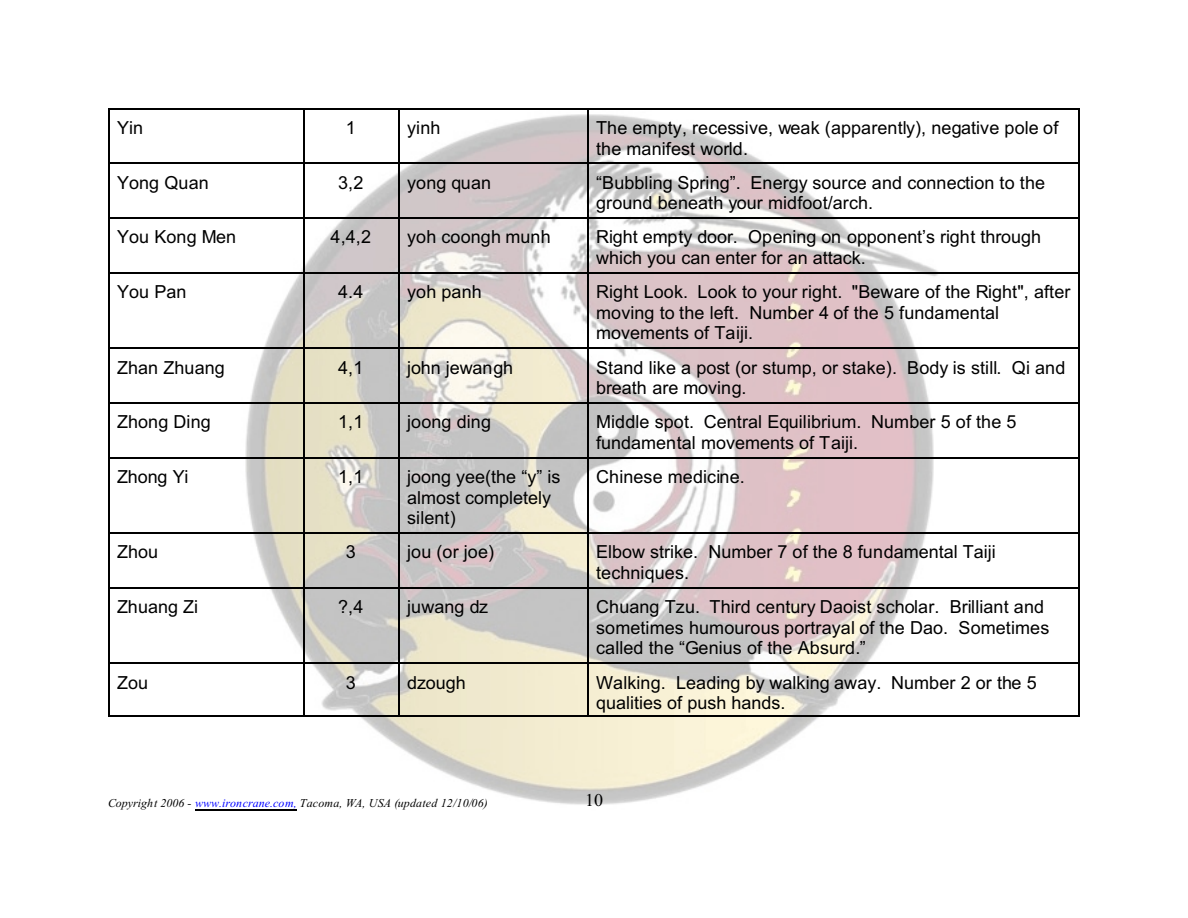
<style>
.page{position:relative;width:1188px;height:918px;background:#fff}
.page>*{position:absolute;margin:0;border:0;box-sizing:border-box;transform-origin:0 0}
.t1{font:18px/20.7px "Arial";letter-spacing:.005em;color:#000}
.t2{font:18px "Times New Roman";color:#000}
.t3{font:italic 12px "Times New Roman";color:#000}
.s1{color:#00f}
</style>
<div class="page">
<img style="left:240px;top:110px;width:707px;height:695px">
<hr style="left:195px;top:809px;width:102px;height:1px;background:#000">
<hr style="left:108px;top:108px;width:1px;height:55px;background:#000">
<hr style="left:108px;top:108px;width:196px;height:1px;background:#000">
<hr style="left:304px;top:108px;width:1px;height:55px;background:#000">
<hr style="left:304px;top:108px;width:94px;height:1px;background:#000">
<hr style="left:398px;top:108px;width:2px;height:55px;background:#000">
<hr style="left:398px;top:108px;width:189px;height:1px;background:#000">
<hr style="left:587px;top:108px;width:2px;height:55px;background:#000">
<hr style="left:1079px;top:108px;width:1px;height:55px;background:#000">
<hr style="left:587px;top:108px;width:493px;height:1px;background:#000">
<hr style="left:108px;top:163px;width:1px;height:54px;background:#000">
<hr style="left:108px;top:163px;width:196px;height:1px;background:#000">
<hr style="left:304px;top:163px;width:1px;height:54px;background:#000">
<hr style="left:304px;top:163px;width:94px;height:1px;background:#000">
<hr style="left:398px;top:163px;width:2px;height:54px;background:#000">
<hr style="left:398px;top:163px;width:189px;height:1px;background:#000">
<hr style="left:587px;top:163px;width:2px;height:54px;background:#000">
<hr style="left:1079px;top:163px;width:1px;height:54px;background:#000">
<hr style="left:587px;top:163px;width:493px;height:1px;background:#000">
<hr style="left:108px;top:217px;width:1px;height:55px;background:#000">
<hr style="left:108px;top:217px;width:196px;height:2px;background:#000">
<hr style="left:304px;top:217px;width:1px;height:55px;background:#000">
<hr style="left:304px;top:217px;width:94px;height:2px;background:#000">
<hr style="left:398px;top:217px;width:2px;height:55px;background:#000">
<hr style="left:398px;top:217px;width:189px;height:2px;background:#000">
<hr style="left:587px;top:217px;width:2px;height:55px;background:#000">
<hr style="left:1079px;top:217px;width:1px;height:55px;background:#000">
<hr style="left:587px;top:217px;width:493px;height:2px;background:#000">
<hr style="left:108px;top:272px;width:1px;height:75px;background:#000">
<hr style="left:108px;top:272px;width:196px;height:1px;background:#000">
<hr style="left:304px;top:272px;width:1px;height:75px;background:#000">
<hr style="left:304px;top:272px;width:94px;height:1px;background:#000">
<hr style="left:398px;top:272px;width:2px;height:75px;background:#000">
<hr style="left:398px;top:272px;width:189px;height:1px;background:#000">
<hr style="left:587px;top:272px;width:2px;height:75px;background:#000">
<hr style="left:1079px;top:272px;width:1px;height:75px;background:#000">
<hr style="left:587px;top:272px;width:493px;height:1px;background:#000">
<hr style="left:108px;top:348px;width:1px;height:54px;background:#000">
<hr style="left:108px;top:348px;width:196px;height:1px;background:#000">
<hr style="left:304px;top:348px;width:1px;height:54px;background:#000">
<hr style="left:304px;top:348px;width:94px;height:1px;background:#000">
<hr style="left:398px;top:348px;width:2px;height:54px;background:#000">
<hr style="left:398px;top:348px;width:189px;height:1px;background:#000">
<hr style="left:587px;top:348px;width:2px;height:54px;background:#000">
<hr style="left:1079px;top:348px;width:1px;height:54px;background:#000">
<hr style="left:587px;top:348px;width:493px;height:1px;background:#000">
<hr style="left:108px;top:402px;width:1px;height:55px;background:#000">
<hr style="left:108px;top:402px;width:196px;height:2px;background:#000">
<hr style="left:304px;top:402px;width:1px;height:55px;background:#000">
<hr style="left:304px;top:402px;width:94px;height:2px;background:#000">
<hr style="left:398px;top:402px;width:2px;height:55px;background:#000">
<hr style="left:398px;top:402px;width:189px;height:2px;background:#000">
<hr style="left:587px;top:402px;width:2px;height:55px;background:#000">
<hr style="left:1079px;top:402px;width:1px;height:55px;background:#000">
<hr style="left:587px;top:402px;width:493px;height:2px;background:#000">
<hr style="left:108px;top:457px;width:1px;height:75px;background:#000">
<hr style="left:108px;top:457px;width:196px;height:1px;background:#000">
<hr style="left:304px;top:457px;width:1px;height:75px;background:#000">
<hr style="left:304px;top:457px;width:94px;height:1px;background:#000">
<hr style="left:398px;top:457px;width:2px;height:75px;background:#000">
<hr style="left:398px;top:457px;width:189px;height:1px;background:#000">
<hr style="left:587px;top:457px;width:2px;height:75px;background:#000">
<hr style="left:1079px;top:457px;width:1px;height:75px;background:#000">
<hr style="left:587px;top:457px;width:493px;height:1px;background:#000">
<hr style="left:108px;top:532px;width:1px;height:55px;background:#000">
<hr style="left:108px;top:532px;width:196px;height:2px;background:#000">
<hr style="left:304px;top:532px;width:1px;height:55px;background:#000">
<hr style="left:304px;top:532px;width:94px;height:2px;background:#000">
<hr style="left:398px;top:532px;width:2px;height:55px;background:#000">
<hr style="left:398px;top:532px;width:189px;height:2px;background:#000">
<hr style="left:587px;top:532px;width:2px;height:55px;background:#000">
<hr style="left:1079px;top:532px;width:1px;height:55px;background:#000">
<hr style="left:587px;top:532px;width:493px;height:2px;background:#000">
<hr style="left:108px;top:587px;width:1px;height:75px;background:#000">
<hr style="left:108px;top:587px;width:196px;height:1px;background:#000">
<hr style="left:304px;top:587px;width:1px;height:75px;background:#000">
<hr style="left:304px;top:587px;width:94px;height:1px;background:#000">
<hr style="left:398px;top:587px;width:2px;height:75px;background:#000">
<hr style="left:398px;top:587px;width:189px;height:1px;background:#000">
<hr style="left:587px;top:587px;width:2px;height:75px;background:#000">
<hr style="left:1079px;top:587px;width:1px;height:75px;background:#000">
<hr style="left:587px;top:587px;width:493px;height:1px;background:#000">
<hr style="left:108px;top:663px;width:1px;height:54px;background:#000">
<hr style="left:108px;top:663px;width:196px;height:1px;background:#000">
<hr style="left:108px;top:716px;width:196px;height:1px;background:#000">
<hr style="left:304px;top:663px;width:1px;height:54px;background:#000">
<hr style="left:304px;top:663px;width:94px;height:1px;background:#000">
<hr style="left:304px;top:716px;width:94px;height:1px;background:#000">
<hr style="left:398px;top:663px;width:2px;height:54px;background:#000">
<hr style="left:398px;top:663px;width:189px;height:1px;background:#000">
<hr style="left:398px;top:716px;width:189px;height:1px;background:#000">
<hr style="left:587px;top:663px;width:2px;height:54px;background:#000">
<hr style="left:1079px;top:663px;width:1px;height:54px;background:#000">
<hr style="left:587px;top:663px;width:493px;height:1px;background:#000">
<hr style="left:587px;top:716px;width:493px;height:1px;background:#000">
<p class="t1" style="left:117px;top:119px;width:28px">Yin</p>
<p class="t1" style="left:346px;top:119px;width:12px">1</p>
<p class="t1" style="left:407px;top:119px;width:35px">yinh</p>
<p class="t1" style="left:596px;top:119px;width:464px">The empty, recessive, weak (apparently), negative pole of the manifest world.</p>
<p class="t1" style="left:117px;top:174px;width:93px">Yong Quan</p>
<p class="t1" style="left:338px;top:174px;width:27px">3,2</p>
<p class="t1" style="left:407px;top:174px;width:86px">yong quan</p>
<p class="t1" style="left:596px;top:174px;width:450px">“Bubbling Spring”. Energy source and connection to the ground beneath your midfoot/arch.</p>
<p class="t1" style="left:117px;top:228px;width:121px">You Kong Men</p>
<p class="t1" style="left:331px;top:228px;width:42px">4,4,2</p>
<p class="t1" style="left:407px;top:228px;width:145px">yoh coongh munh</p>
<p class="t1" style="left:596px;top:228px;width:446px">Right empty door. Opening on opponent’s right through which you can enter for an attack.</p>
<p class="t1" style="left:117px;top:283px;width:71px">You Pan</p>
<p class="t1" style="left:338px;top:283px;width:27px">4.4</p>
<p class="t1" style="left:407px;top:283px;width:76px">yoh panh</p>
<p class="t1" style="left:596px;top:283px;width:476px">Right Look. Look to your right. "Beware of the Right", after moving to the left. Number 4 of the 5 fundamental movements of Taiji.</p>
<p class="t1" style="left:117px;top:358px;width:109px">Zhan Zhuang</p>
<p class="t1" style="left:338px;top:358px;width:27px">4,1</p>
<p class="t1" style="left:407px;top:358px;width:108px">john jewangh</p>
<p class="t1" style="left:596px;top:358px;width:471px">Stand like a post (or stump, or stake). Body is still. Qi and breath are moving.</p>
<p class="t1" style="left:117px;top:413px;width:95px">Zhong Ding</p>
<p class="t1" style="left:338px;top:413px;width:27px">1,1</p>
<p class="t1" style="left:407px;top:413px;width:85px">joong ding</p>
<p class="t1" style="left:596px;top:413px;width:422px">Middle spot. Central Equilibrium. Number 5 of the 5 fundamental movements of Taiji.</p>
<p class="t1" style="left:117px;top:468px;width:73px">Zhong Yi</p>
<p class="t1" style="left:338px;top:468px;width:27px">1,1</p>
<p class="t1" style="left:407px;top:468px;width:155px">joong yee(the “y” is almost completely silent)</p>
<p class="t1" style="left:596px;top:468px;width:150px">Chinese medicine.</p>
<p class="t1" style="left:117px;top:543px;width:43px">Zhou</p>
<p class="t1" style="left:346px;top:543px;width:12px">3</p>
<p class="t1" style="left:407px;top:543px;width:89px">jou (or joe)</p>
<p class="t1" style="left:596px;top:543px;width:401px">Elbow strike. Number 7 of the 8 fundamental Taiji techniques.</p>
<p class="t1" style="left:117px;top:598px;width:83px">Zhuang Zi</p>
<p class="t1" style="left:338px;top:598px;width:27px">?,4</p>
<p class="t1" style="left:407px;top:598px;width:82px">juwang dz</p>
<p class="t1" style="left:596px;top:598px;width:455px">Chuang Tzu. Third century Daoist scholar. Brilliant and sometimes humourous portrayal of the Dao. Sometimes called the “Genius of the Absurd.”</p>
<p class="t1" style="left:117px;top:673px;width:33px">Zou</p>
<p class="t1" style="left:346px;top:673px;width:12px">3</p>
<p class="t1" style="left:407px;top:673px;width:60px">dzough</p>
<p class="t1" style="left:596px;top:673px;width:442px">Walking. Leading by walking away. Number 2 or the 5 qualities of push hands.</p>
<p class="t3" style="left:108px;top:799px;width:381px">Copyright 2006 - <span class="s1">www.ironcrane.com,</span> Tacoma, WA, USA (updated 12/10/06)</p>
<p class="t2" style="left:585px;top:794px;width:19px">10</p>
</div>
